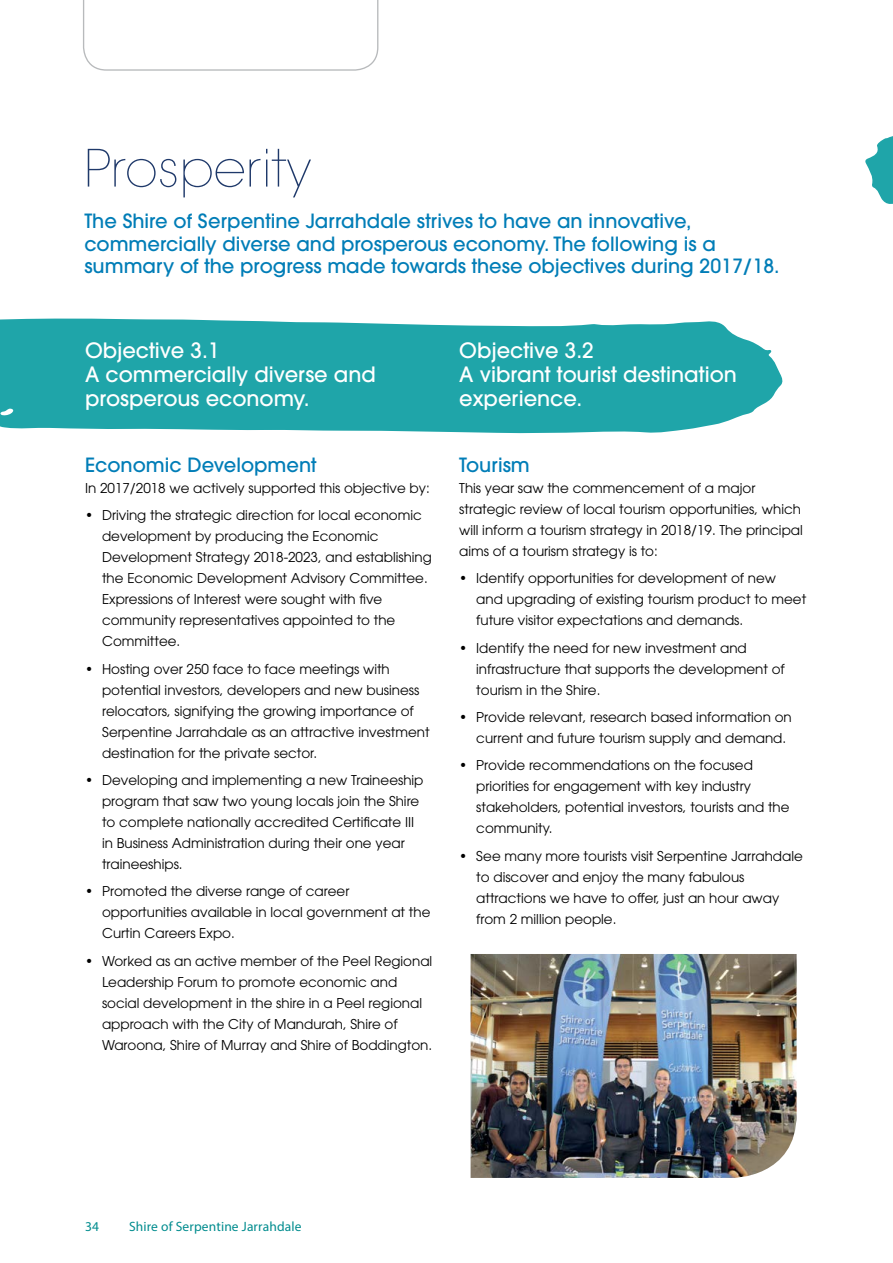
<style>
.page{position:relative;width:893px;height:1263px;background:#fff}
.page>*{position:absolute;margin:0;border:0;box-sizing:border-box;transform-origin:0 0}
.Head1{font:200 51px "ITC Avant Garde Pro";color:#1f396a}
.head_2_white{font:500 21px/24px "ITC Avant Garde Pro";color:#fff}
.Head_3{font:500 19.5px/22.5px "ITC Avant Garde Pro";color:#007db7}
.Normal_first_para{font:13.5px/21px "ITC Avant Garde Pro";color:#000}
.t1{font:13.5px "Myriad Pro";letter-spacing:.01em;color:#008c8e}
</style>
<div class="page">
<svg style="left:83px;top:0;width:295px;height:71px"></svg>
<svg style="left:865px;top:136px;width:28px;height:68px"></svg>
<svg style="left:0;top:318px;width:783px;height:115px;background:#33adb0"></svg>
<img style="left:471px;top:954px;width:326px;height:224px">
<p class="Head1" style="left:84px;top:136px;width:228px">Prosperity</p>
<p class="Head_3" style="left:84px;top:210px;width:697px">The Shire of Serpentine Jarrahdale strives to have an innovative, commercially diverse and prosperous economy. The following is a summary of the progress made towards these objectives during 2017/18.</p>
<p class="head_2_white" style="left:85px;top:338px;width:292px">Objective 3.1<br>A commercially diverse and prosperous economy.</p>
<p class="Head_3" style="left:85px;top:453px;width:233px">Economic Development</p>
<p class="Normal_first_para" style="left:85px;top:477px;width:346px">In 2017/2018 we actively supported this objective by:</p>
<p class="Normal_first_para" style="left:102px;top:505px;width:331px;text-indent:-17px">• Driving the strategic direction for local economic development by producing the Economic Development Strategy 2018-2023, and establishing the Economic Development Advisory Committee.<br>Expressions of Interest were sought with five community representatives appointed to the Committee.</p>
<p class="Normal_first_para" style="left:102px;top:658px;width:329px;text-indent:-17px">• Hosting over 250 face to face meetings with potential investors, developers and new business relocators, signifying the growing importance of Serpentine Jarrahdale as an attractive investment destination for the private sector.</p>
<p class="Normal_first_para" style="left:102px;top:769px;width:323px;text-indent:-17px">• Developing and implementing a new Traineeship program that saw two young locals join the Shire to complete nationally accredited Certificate III in Business Administration during their one year traineeships.</p>
<p class="Normal_first_para" style="left:102px;top:881px;width:330px;text-indent:-17px">• Promoted the diverse range of career opportunities available in local government at the<br>Curtin Careers Expo.</p>
<p class="Normal_first_para" style="left:102px;top:950px;width:332px;text-indent:-17px">• Worked as an active member of the Peel Regional Leadership Forum to promote economic and social development in the shire in a Peel regional approach with the City of Mandurah, Shire of Waroona, Shire of Murray and Shire of Boddington.</p>
<p class="head_2_white" style="left:459px;top:338px;width:279px">Objective 3.2<br>A vibrant tourist destination experience.</p>
<p class="Head_3" style="left:459px;top:453px;width:72px">Tourism</p>
<p class="Normal_first_para" style="left:459px;top:477px;width:345px">This year saw the commencement of a major strategic review of local tourism opportunities, which will inform a tourism strategy in 2018/19. The principal aims of a tourism strategy is to:</p>
<p class="Normal_first_para" style="left:476px;top:568px;width:331px;text-indent:-17px">• Identify opportunities for development of new<br>and upgrading of existing tourism product to meet future visitor expectations and demands.</p>
<p class="Normal_first_para" style="left:476px;top:637px;width:310px;text-indent:-17px">• Identify the need for new investment and infrastructure that supports the development of tourism in the Shire.</p>
<p class="Normal_first_para" style="left:476px;top:706px;width:317px;text-indent:-17px">• Provide relevant, research based information on current and future tourism supply and demand.</p>
<p class="Normal_first_para" style="left:476px;top:755px;width:315px;text-indent:-17px">• Provide recommendations on the focused priorities for engagement with key industry stakeholders, potential investors, tourists and the community.</p>
<p class="Normal_first_para" style="left:476px;top:845px;width:328px;text-indent:-17px">• See many more tourists visit Serpentine Jarrahdale to discover and enjoy the many fabulous attractions we have to offer, just an hour away from 2 million people.</p>
<p class="t1" style="left:85px;top:1218px;width:15px">34</p>
<p class="t1" style="left:129px;top:1218px;width:174px">Shire of Serpentine Jarrahdale</p>
</div>
